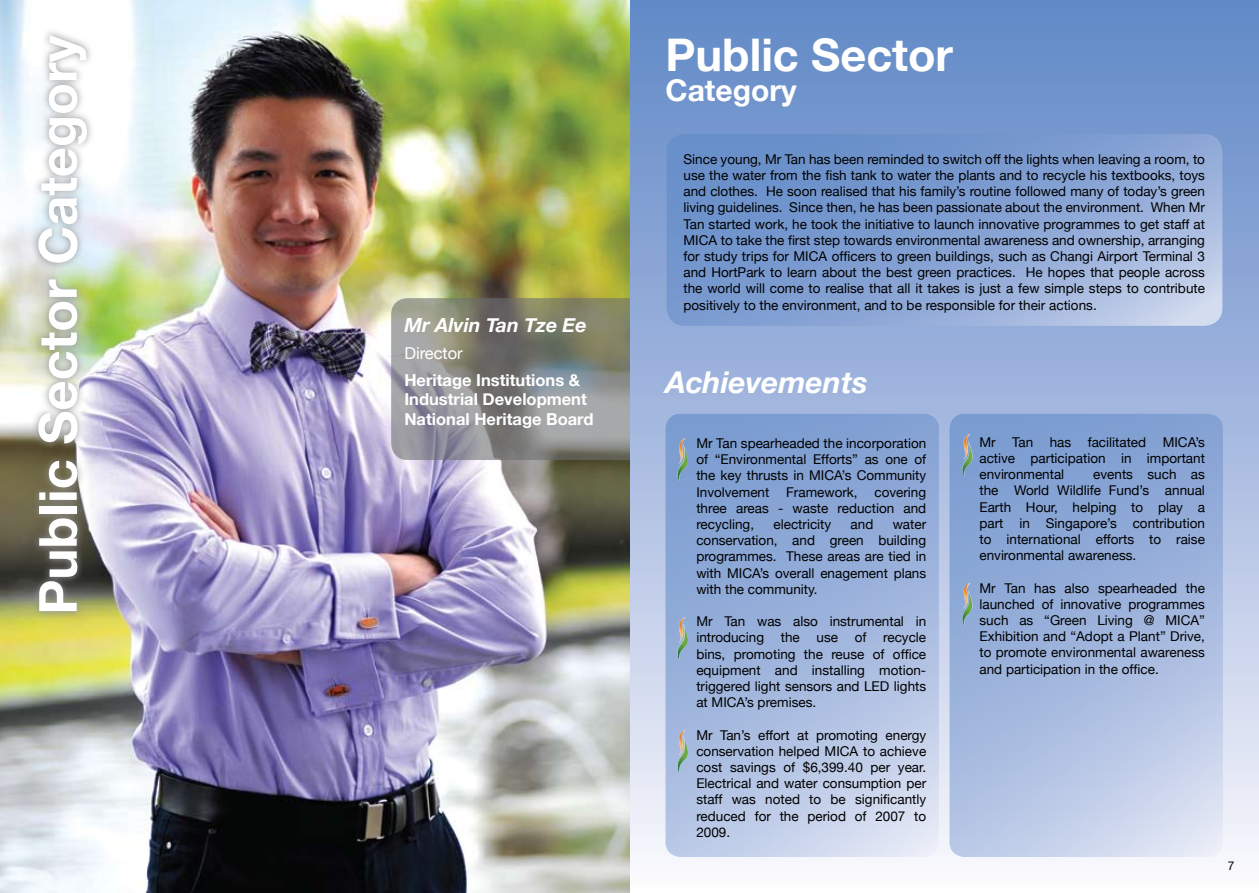
<style>
.page{position:relative;width:1259px;height:893px;background:#fff}
.page>*{position:absolute;margin:0;border:0;box-sizing:border-box;transform-origin:0 0}
.t1{font:700 52.5px "Helvetica Neue";color:#fff}
.t2{font:700 45px "Helvetica Neue";color:#fff}
.t3{font:italic 700 30px "Helvetica Neue";color:#fff}
.t4{font:700 30px "Helvetica Neue";color:#fff}
.t5{font:italic 700 19.5px "Helvetica Neue";color:#fff}
.t6{font:700 16.5px/19.8px "Helvetica Neue";color:#fff}
.t7{font:16.5px "Helvetica Neue";color:#fff}
.t8{font:13.5px/16.2px "Helvetica Neue";color:#000;text-align:justify}
.t9{font:12px "Helvetica Neue";color:#000}
</style>
<div class="page">
<div style="left:629px;top:0;width:630px;height:892px;background:linear-gradient(to bottom,#5d85c6,#f8f6fc)"></div>
<img style="left:0;top:0;width:629px;height:893px">
<img style="left:30px;top:26px;width:64px;height:592px">
<svg style="left:391px;top:298px;width:238px;height:162px;background:#898a85"></svg>
<svg style="left:666px;top:134px;width:556px;height:192px;background:#86a3d4"></svg>
<svg style="left:665px;top:414px;width:274px;height:443px;background:#a1b6dd"></svg>
<svg style="left:949px;top:414px;width:274px;height:443px;background:#a1b6dd"></svg>
<img style="left:677px;top:445px;width:11px;height:36px">
<img style="left:678px;top:438px;width:8px;height:26px">
<img style="left:962px;top:441px;width:11px;height:36px">
<img style="left:963px;top:434px;width:8px;height:25px">
<img style="left:677px;top:624px;width:11px;height:36px">
<img style="left:678px;top:617px;width:8px;height:26px">
<img style="left:677px;top:737px;width:11px;height:36px">
<img style="left:678px;top:730px;width:8px;height:25px">
<img style="left:962px;top:590px;width:11px;height:36px">
<img style="left:963px;top:583px;width:8px;height:25px">
<h1 class="t1" style="left:25px;top:615px;width:581px;rotate:-90deg">Public Sector Category</h1>
<h3 class="t5" style="left:404px;top:313px;width:184px">Mr Alvin Tan Tze Ee</h3>
<p class="t7" style="left:404px;top:343px;width:60px">Director</p>
<p class="t6" style="left:404px;top:369px;width:191px">Heritage Institutions &amp;<br>Industrial Development<br>National Heritage Board</p>
<h2 class="t2" style="left:665px;top:27px;width:289px">Public Sector</h2>
<h3 class="t4" style="left:665px;top:72px;width:133px">Category</h3>
<p class="t8" style="left:683px;top:151px;width:523px">Since young, Mr Tan has been reminded to switch off the lights when leaving a room, to use the water from the fish tank to water the plants and to recycle his textbooks, toys and clothes. He soon realised that his family’s routine followed many of today’s green living guidelines. Since then, he has been passionate about the environment. When Mr Tan started work, he took the initiative to launch innovative programmes to get staff at MICA to take the first step towards environmental awareness and ownership, arranging for study trips for MICA officers to green buildings, such as Changi Airport Terminal 3 and HortPark to learn about the best green practices. He hopes that people across the world will come to realise that all it takes is just a few simple steps to contribute positively to the environment, and to be responsible for their actions.</p>
<h3 class="t3" style="left:665px;top:364px;width:204px">Achievements</h3>
<p class="t8" style="left:696px;top:435px;width:231px">Mr Tan spearheaded the incorporation of “Environmental Efforts” as one of the key thrusts in MICA’s Community Involvement Framework, covering three areas - waste reduction and recycling,</p>
<p class="t8" style="left:773px;top:516px;width:59px">electricity</p>
<p class="t8" style="left:850px;top:516px;width:24px">and</p>
<p class="t8" style="left:696px;top:516px;width:231px;text-indent:196px">water conservation, and green building programmes. These areas are tied in with MICA’s overall enagement plans with the community.</p>
<p class="t8" style="left:696px;top:613px;width:231px">Mr Tan was also instrumental in introducing the use of recycle bins, promoting the reuse of office equipment and installing motion&shy;triggered light sensors and LED lights at MICA’s premises.</p>
<p class="t8" style="left:696px;top:726px;width:231px">Mr Tan’s effort at promoting energy conservation helped MICA to achieve cost savings of $6,399.40 per year.<br>Electrical and water consumption per staff was noted to be significantly reduced for the period of 2007 to 2009.</p>
<p class="t8" style="left:979px;top:434px;width:227px">Mr Tan has facilitated MICA’s active participation in important environmental</p>
<p class="t8" style="left:979px;top:466px;width:227px;text-indent:114px">events such as the World Wildlife Fund’s annual Earth Hour, helping to play a part in Singapore’s contribution to international efforts to raise environmental awareness.</p>
<p class="t8" style="left:979px;top:579px;width:227px">Mr Tan has also spearheaded the launched of innovative programmes such as “Green Living @ MICA” Exhibition and “Adopt a Plant” Drive, to promote environmental awareness and participation in the office.</p>
<p class="t9" style="left:1227px;top:859px;width:8px">7</p>
</div>
